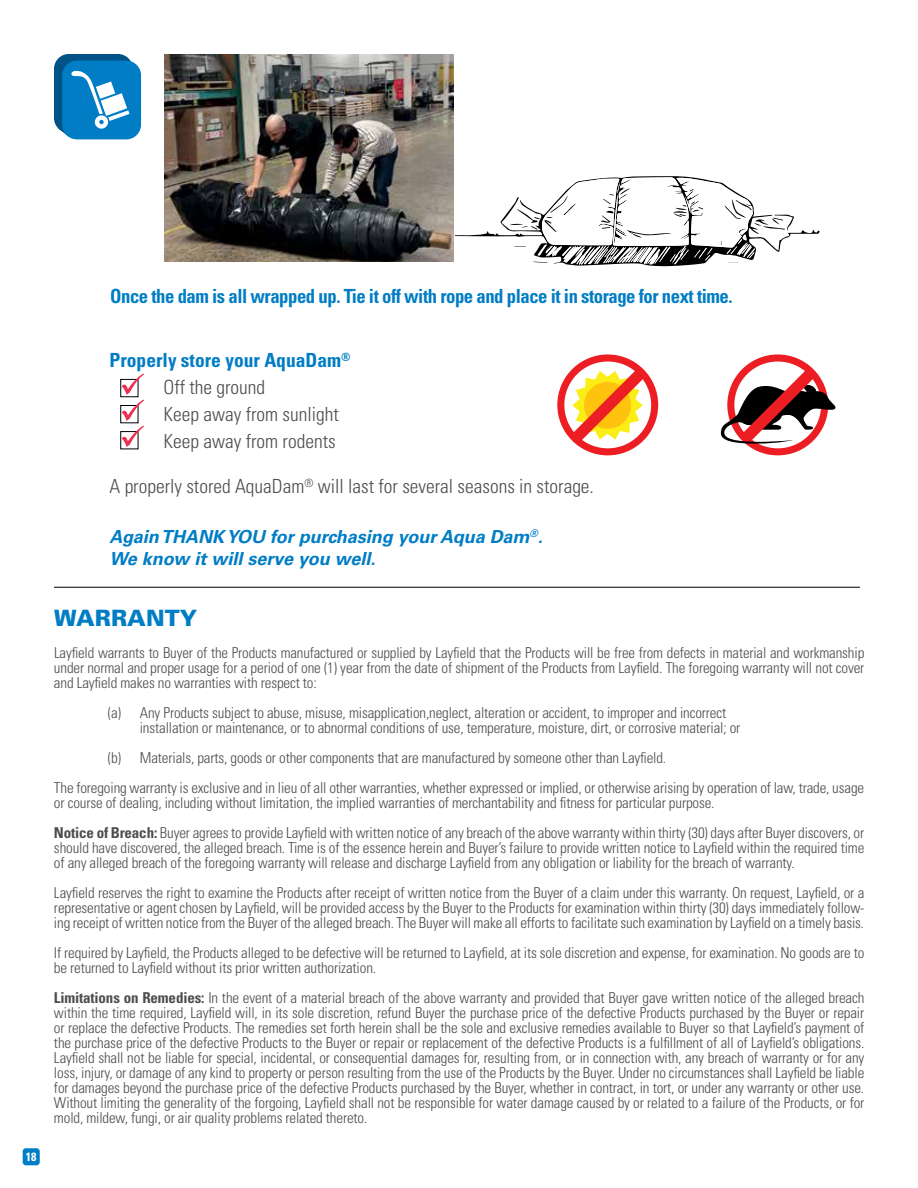
<style>
.page{position:relative;width:918px;height:1188px;background:#fff}
.page>*{position:absolute;margin:0;border:0;box-sizing:border-box;transform-origin:0 0}
.t1{font:900 22.5px "Univers LT Std";color:#007dc5}
.t2{font:300 condensed 19.5px/27px "Univers LT Std";color:#4d4d4f}
.t3{font:700 condensed 19.5px "Univers LT Std";letter-spacing:-.025em;color:#007dc5;scale:.96 1}
.t4{font:italic 700 18px/21.6px "Univers LT Std";color:#007dc5}
.t5{font:300 condensed 15px/15px "Univers LT Std";letter-spacing:-.01em;color:#4d4d4f}
.t6{font:700 condensed 12px "Univers LT Std";color:#fff}
.s1{font-weight:700;color:#007dc5}
.s2{font-weight:700}
</style>
<div class="page">
<div style="left:54px;top:54px;width:79px;height:79px;background:#005287;border-radius:15px"></div>
<div style="left:62px;top:61px;width:79px;height:78px;background:#007dc5;border-radius:15px"></div>
<svg style="left:58px;top:71px;width:72px;height:66px"></svg>
<hr style="left:54px;top:587px;width:806px;height:1px;background:#000">
<svg style="left:455px;top:176px;width:365px;height:90px"></svg>
<div style="left:120px;top:379px;width:18px;height:18px;border:1px solid #000"></div>
<div style="left:120px;top:405px;width:18px;height:18px;border:1px solid #000"></div>
<div style="left:120px;top:431px;width:18px;height:18px;border:1px solid #000"></div>
<svg style="left:122px;top:373px;width:22px;height:74px"></svg>
<div style="left:557px;top:354px;width:101px;height:101px;background:#ed1d24;border-radius:50%"></div>
<div style="left:564px;top:362px;width:87px;height:86px;background:#fff;border-radius:50%"></div>
<svg style="left:572px;top:368px;width:73px;height:75px"></svg>
<svg style="left:727px;top:354px;width:101px;height:101px"></svg>
<div style="left:734px;top:362px;width:87px;height:86px;background:#fff;border-radius:50%"></div>
<svg style="left:721px;top:368px;width:115px;height:76px"></svg>
<img style="left:165px;top:54px;width:289px;height:207px">
<div style="left:23px;top:1148px;width:17px;height:17px;background:#007dc5;border-radius:3px"></div>
<h2 class="t3" style="left:110px;top:285px;width:650px">Once the dam is all wrapped up. Tie it off with rope and place it in storage for next time.</h2>
<p class="t6" style="left:26px;top:1149px;width:12px">18</p>
<h2 class="t2" style="left:163px;top:347px;width:189px;text-indent:-54px"><span class="s1">Properly store your AquaDam</span><sup>®<br></sup>Off the ground<br>Keep away from sunlight<br>Keep away from rodents</h2>
<h2 class="t2" style="left:110px;top:473px;width:486px">A properly stored AquaDam<sup>®</sup> will last for several seasons in storage.</h2>
<p class="t4" style="left:110px;top:526px;width:435px">Again THANK YOU for purchasing your Aqua Dam<sup>®</sup>.<br>We know it will serve you well.</p>
<h1 class="t1" style="left:54px;top:604px;width:145px">WARRANTY</h1>
<p class="t5" style="left:54px;top:645px;width:812px;text-align:justify">Layfield warrants to Buyer of the Products manufactured or supplied by Layfield that the Products will be free from defects in material and workmanship under normal and proper usage for a period of one (1) year from the date of shipment of the Products from Layfield. The foregoing warranty will not cover and Layfield makes no warranties with respect to:</p>
<p class="t5" style="left:140px;top:705px;width:602px;text-indent:-32px">(a) Any Products subject to abuse, misuse, misapplication,neglect, alteration or accident, to improper and incorrect installation or maintenance, or to abnormal conditions of use, temperature, moisture, dirt, or corrosive material; or</p>
<p class="t5" style="left:54px;top:743px;width:812px;line-height:30px;text-indent:54px">(b) Materials, parts, goods or other components that are manufactured by someone other than Layfield.<br>The foregoing warranty is exclusive and in lieu of all other warranties, whether expressed or implied, or otherwise arising by operation of law, trade, usage</p>
<p class="t5" style="left:54px;top:788px;width:812px;line-height:30px">or course of dealing, including without limitation, the implied warranties of merchantability and fitness for particular purpose.<br><span class="s2">Notice of Breach:</span> Buyer agrees to provide Layfield with written notice of any breach of the above warranty within thirty (30) days after Buyer discovers, or</p>
<p class="t5" style="left:54px;top:840px;width:812px">should have discovered, the alleged breach. Time is of the essence herein and Buyer’s failure to provide written notice to Layfield within the required time of any alleged breach of the foregoing warranty will release and discharge Layfield from any obligation or liability for the breach of warranty.</p>
<p class="t5" style="left:54px;top:885px;width:812px;text-align:justify">Layfield reserves the right to examine the Products after receipt of written notice from the Buyer of a claim under this warranty. On request, Layfield, or a representative or agent chosen by Layfield, will be provided access by the Buyer to the Products for examination within thirty (30) days immediately follow&shy;ing receipt of written notice from the Buyer of the alleged breach. The Buyer will make all efforts to facilitate such examination by Layfield on a timely basis.</p>
<p class="t5" style="left:54px;top:945px;width:812px">If required by Layfield, the Products alleged to be defective will be returned to Layfield, at its sole discretion and expense, for examination. No goods are to be returned to Layfield without its prior written authorization.</p>
<p class="t5" style="left:54px;top:990px;width:812px;text-align:justify"><span class="s2">Limitations on Remedies:</span> In the event of a material breach of the above warranty and provided that Buyer gave written notice of the alleged breach within the time required, Layfield will, in its sole discretion, refund Buyer the purchase price of the defective Products purchased by the Buyer or repair or replace the defective Products. The remedies set forth herein shall be the sole and exclusive remedies available to Buyer so that Layfield’s payment of the purchase price of the defective Products to the Buyer or repair or replacement of the defective Products is a fulfillment of all of Layfield’s obligations.<br>Layfield shall not be liable for special, incidental, or consequential damages for, resulting from, or in connection with, any breach of warranty or for any loss, injury, or damage of any kind to property or person resulting from the use of the Products by the Buyer. Under no circumstances shall Layfield be liable for damages beyond the purchase price of the defective Products purchased by the Buyer, whether in contract, in tort, or under any warranty or other use.<br>Without limiting the generality of the forgoing, Layfield shall not be responsible for water damage caused by or related to a failure of the Products, or for mold, mildew, fungi, or air quality problems related thereto.</p>
</div>
